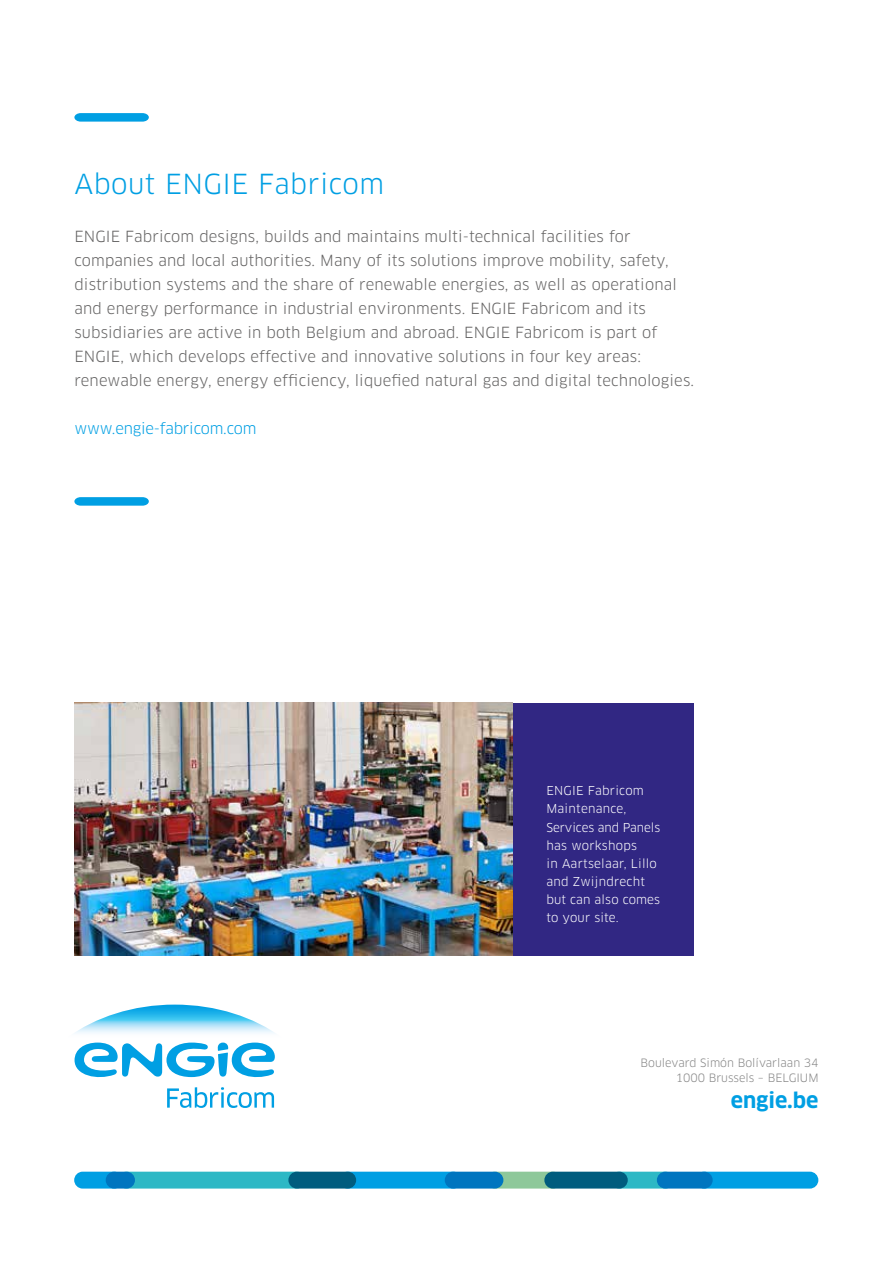
<style>
.page{position:relative;width:893px;height:1263px;background:#fff}
.page>*{position:absolute;margin:0;border:0;box-sizing:border-box;transform-origin:0 0}
.t1{font:27px "Clan Pro";letter-spacing:.02em;color:#009fe3}
.t2{font:700 21px "Clan Pro";color:#009fe3}
.t3{font:15px/24px "Clan Pro";letter-spacing:.01em;color:#646363}
.t4{font:15px "Clan Pro";letter-spacing:-.015em;color:#009fe3}
.t5{font:12px/18px "Clan Pro";letter-spacing:.02em;color:#fff}
.t6{font:11.25px/15px "Clan Pro";color:#878787;text-align:right}
</style>
<div class="page">
<div style="left:696px;top:1172px;width:122px;height:16px;background:#009fe3;border-radius:8px"></div>
<div style="left:611px;top:1172px;width:63px;height:16px;background:#2db8c5;border-radius:8px"></div>
<div style="left:486px;top:1172px;width:75px;height:16px;background:#8ec89a;border-radius:8px"></div>
<div style="left:544px;top:1172px;width:84px;height:16px;background:#005c7e;border-radius:8px"></div>
<div style="left:339px;top:1172px;width:123px;height:16px;background:#009fe3;border-radius:8px"></div>
<div style="left:118px;top:1172px;width:187px;height:16px;background:#2db8c5;border-radius:8px"></div>
<div style="left:74px;top:1172px;width:49px;height:16px;background:#009fe3;border-radius:8px"></div>
<div style="left:445px;top:1172px;width:58px;height:16px;background:#0075bf;border-radius:8px"></div>
<div style="left:288px;top:1172px;width:68px;height:16px;background:#005c7e;border-radius:8px"></div>
<div style="left:106px;top:1172px;width:29px;height:16px;background:#0075bf;border-radius:8px"></div>
<div style="left:657px;top:1172px;width:56px;height:16px;background:#0075bf;border-radius:8px"></div>
<svg style="left:74px;top:113px;width:75px;height:9px"></svg>
<svg style="left:74px;top:497px;width:75px;height:9px"></svg>
<svg style="left:167px;top:1087px;width:107px;height:21px"></svg>
<svg style="left:74px;top:1004px;width:201px;height:74px"></svg>
<div style="left:512px;top:703px;width:182px;height:252px;background:#312783"></div>
<img style="left:74px;top:703px;width:438px;height:252px">
<h1 class="t1" style="left:74px;top:168px;width:311px">About ENGIE Fabricom</h1>
<p class="t3" style="left:74px;top:224px;width:621px">ENGIE Fabricom designs, builds and maintains multi-technical facilities for companies and local authorities. Many of its solutions improve mobility, safety, distribution systems and the share of renewable energies, as well as operational and energy performance in industrial environments. ENGIE Fabricom and its subsidiaries are active in both Belgium and abroad. ENGIE Fabricom is part of ENGIE, which develops effective and innovative solutions in four key areas: renewable energy, energy efficiency, liquefied natural gas and digital technologies.</p>
<p class="t4" style="left:74px;top:419px;width:184px">www.engie-fabricom.com</p>
<p class="t5" style="left:546px;top:782px;width:115px">ENGIE Fabricom<br>Maintenance,<br>Services and Panels has workshops<br>in Aartselaar, Lillo and Zwijndrecht but can also comes to your site.</p>
<p class="t6" style="left:641px;top:1056px;width:179px">Boulevard Simón Bolívarlaan 34<br>1000 Brussels – BELGIUM</p>
<h2 class="t2" style="left:731px;top:1088px;width:89px">engie.be</h2>
</div>
